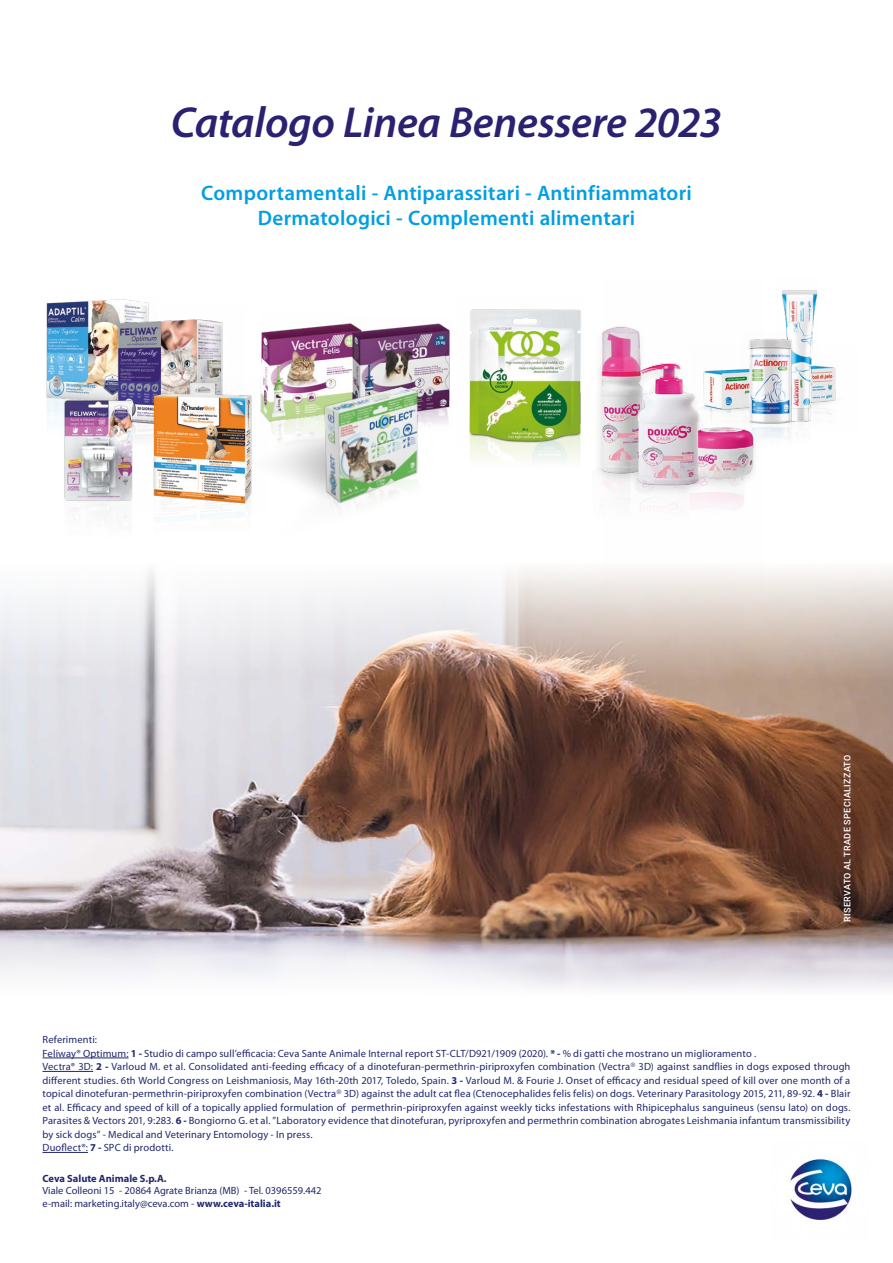
<style>
.page{position:relative;width:893px;height:1263px;background:#fff}
.page>*{position:absolute;margin:0;border:0;box-sizing:border-box;transform-origin:0 0}
.t1{font:italic 600 43.5px "Myriad Pro";letter-spacing:-.01em;color:#2b2171}
.t2{font:600 21px/25.2px "Myriad Pro";letter-spacing:.01em;color:#009fe3;text-align:center}
.t3{font:10.5px/13.5px "Myriad Pro";letter-spacing:.01em;color:#20286d}
.t4{font:700 10.5px "Myriad Pro";color:#20286d}
.t5{font:500 9px "Roboto";letter-spacing:.035em;color:#fff}
.s1{font-weight:700}
</style>
<div class="page">
<img style="left:0;top:679px;width:893px;height:310px">
<svg style="left:0;top:570px;width:893px;height:109px"></svg>
<img style="left:788px;top:1159px;width:64px;height:61px">
<hr style="left:43px;top:1058px;width:86px;height:1px;background:#20286d">
<hr style="left:43px;top:1071px;width:50px;height:1px;background:#20286d">
<hr style="left:43px;top:1152px;width:45px;height:1px;background:#20286d">
<img style="left:46px;top:299px;width:103px;height:114px">
<img style="left:111px;top:307px;width:112px;height:91px">
<img style="left:820px;top:366px;width:16px;height:49px">
<img style="left:782px;top:290px;width:38px;height:132px">
<img style="left:762px;top:331px;width:43px;height:109px">
<img style="left:469px;top:309px;width:113px;height:136px">
<img style="left:602px;top:326px;width:160px;height:266px">
<img style="left:473px;top:348px;width:285px;height:339px">
<img style="left:268px;top:570px;width:189px;height:31px">
<img style="left:261px;top:323px;width:87px;height:61px">
<img style="left:348px;top:323px;width:102px;height:102px">
<img style="left:268px;top:384px;width:169px;height:129px">
<img style="left:62px;top:398px;width:74px;height:105px">
<img style="left:136px;top:512px;width:132px;height:95px">
<img style="left:136px;top:378px;width:132px;height:132px">
<h1 class="t1" style="left:171px;top:98px;width:553px">Catalogo Linea Benessere 2023</h1>
<h2 class="t2" style="left:201px;top:181px;width:492px">Comportamentali - Antiparassitari - Antinfiammatori<br>Dermatologici - Complementi alimentari</h2>
<p class="t5" style="left:841px;top:922px;width:169px;rotate:-90deg">RISERVATO AL TRADE SPECIALIZZATO</p>
<p class="t3" style="left:43px;top:1033px;width:809px">Referimenti:<br>Feliway® Optimum: <span class="s1">1 -</span> Studio di campo sull’efficacia: Ceva Sante Animale Internal report ST-CLT/D921/1909 (2020). <span class="s1">* -</span> % di gatti che mostrano un miglioramento .<br>Vectra® 3D: <span class="s1">2 -</span> Varloud M. et al. Consolidated anti-feeding efficacy of a dinotefuran-permethrin-piriproxyfen combination (Vectra<sup>®</sup> 3D) against sandflies in dogs exposed through different studies. 6th World Congress on Leishmaniosis, May 16th-20th 2017, Toledo, Spain. <span class="s1">3 -</span> Varloud M. &amp; Fourie J. Onset of efficacy and residual speed of kill over one month of a topical dinotefuran-permethrin-piriproxyfen combination (Vectra<sup>®</sup> 3D) against the adult cat flea (Ctenocephalides felis felis) on dogs. Veterinary Parasitology 2015, 211, 89-92. <span class="s1">4 -</span> Blair et al. Efficacy and speed of kill of a topically applied formulation of permethrin-piriproxyfen against weekly ticks infestations with Rhipicephalus sanguineus (sensu lato) on dogs.<br>Parasites &amp; Vectors 201, 9:283. <span class="s1">6 -</span> Bongiorno G. et al. ”Laboratory evidence that dinotefuran, pyriproxyfen and permethrin combination abrogates Leishmania infantum transmissibility by sick dogs” - Medical and Veterinary Entomology - In press.<br>Duoflect®: <span class="s1">7 -</span> SPC di prodotti.</p>
<p class="t4" style="left:43px;top:1172px;width:126px">Ceva Salute Animale S.p.A.</p>
<p class="t3" style="left:43px;top:1184px;width:281px;line-height:12.6px">Viale Colleoni 15 - 20864 Agrate Brianza (MB) - Tel. 0396559.442 e-mail: marketing.italy@ceva.com - <span class="s1">www.ceva-italia.it</span></p>
</div>
